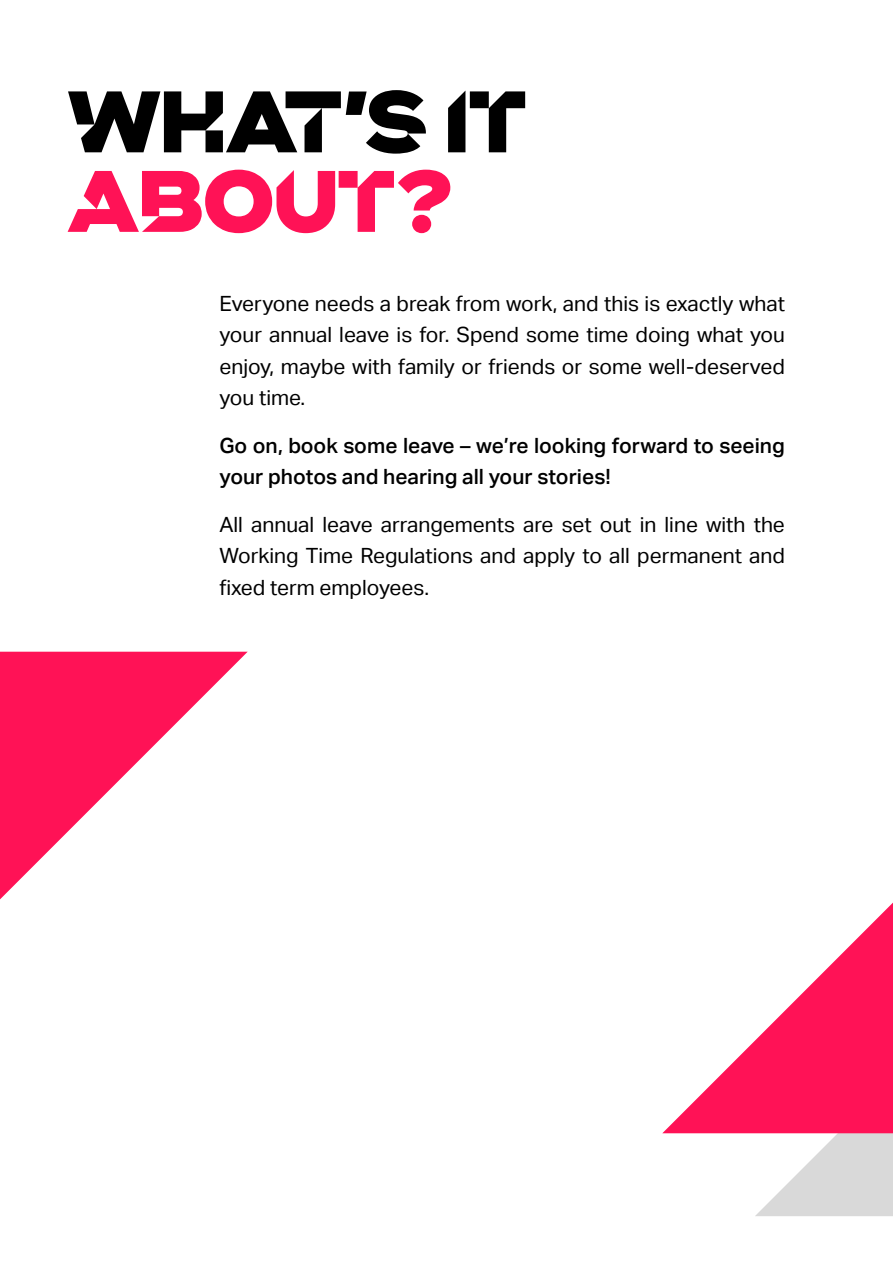
<style>
.page{position:relative;width:893px;height:1263px;background:#fff}
.page>*{position:absolute;margin:0;border:0;box-sizing:border-box;transform-origin:0 0}
.t1{font:700 87px "IMG Ultra Sharp";color:#000}
.t2{font:700 87px "IMG Ultra Sharp";color:#ff1256}
.t3{font:21px/31.5px "Aktiv Grotesk";color:#000;text-align:justify}
.t4{font:500 21px/31.5px "Aktiv Grotesk";color:#000}
</style>
<div class="page">
<svg style="left:755px;top:1133px;width:138px;height:83px"></svg>
<svg style="left:662px;top:902px;width:231px;height:231px"></svg>
<svg style="left:0;top:652px;width:248px;height:247px"></svg>
<h1 class="t1" style="left:68px;top:85px;width:459px">WHAT’S IT</h1>
<h1 class="t2" style="left:68px;top:165px;width:386px">ABOUT?</h1>
<p class="t3" style="left:219px;top:288px;width:567px">Everyone needs a break from work, and this is exactly what your annual leave is for. Spend some time doing what you enjoy, maybe with family or friends or some well-deserved you time.</p>
<p class="t4" style="left:219px;top:430px;width:567px">Go on, book some leave – we’re looking forward to seeing your photos and hearing all your stories!</p>
<p class="t3" style="left:219px;top:509px;width:567px">All annual leave arrangements are set out in line with the Working Time Regulations and apply to all permanent and fixed term employees.</p>
</div>
